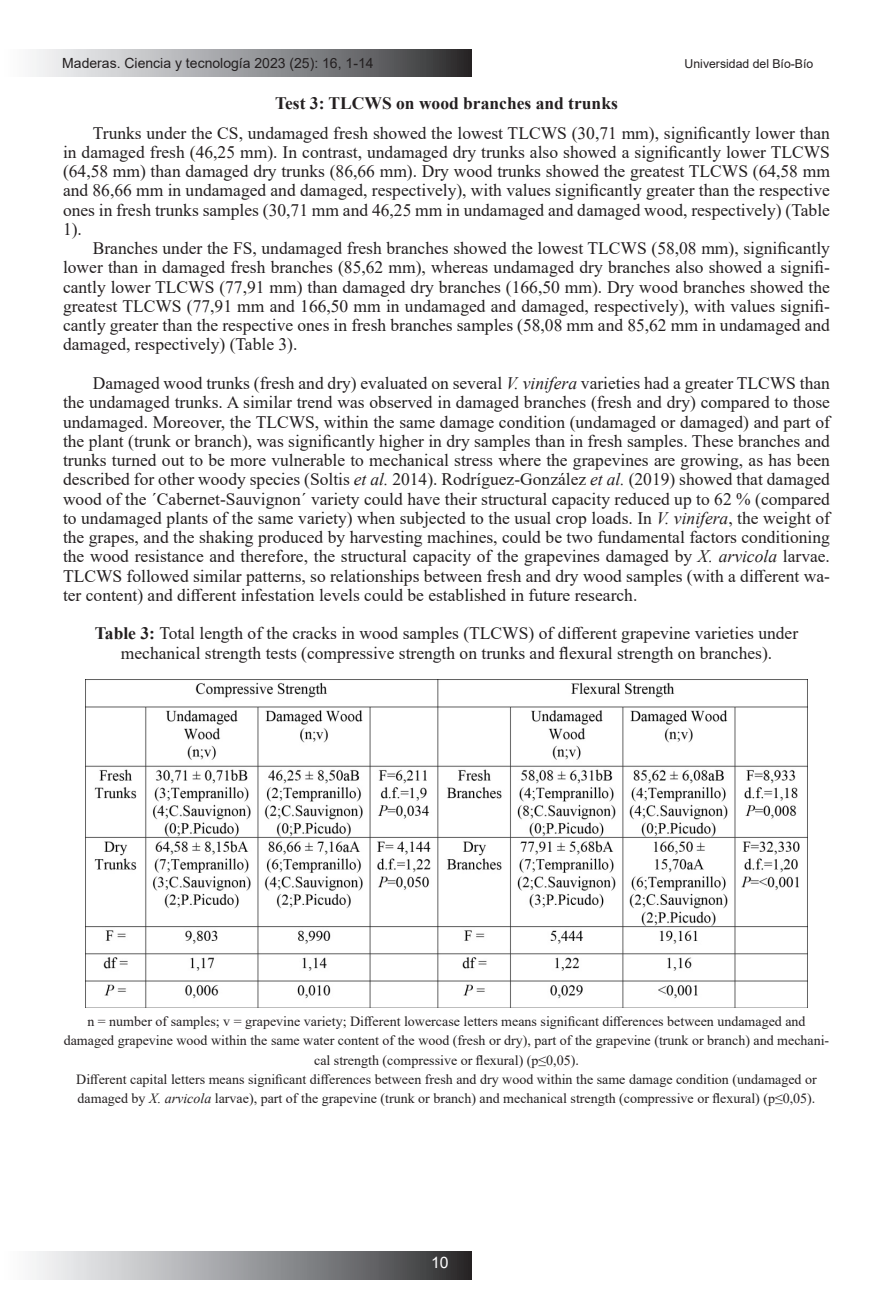
<style>
.page{position:relative;width:893px;height:1315px;background:#fff}
.page>*{position:absolute;margin:0;border:0;box-sizing:border-box;transform-origin:0 0}
.MDPI_3_1_text{font:17.5px/19.2px "Times New Roman";color:#231f20;text-align:justify}
.MDPI_2_2_heading2{font:700 17.5px "Times New Roman";color:#231f20}
.t1{font:15.75px "Arial";color:#fff}
.MDPI_3_1_text-2{font:14px/19.2px "Times New Roman";color:#231f20;text-align:center}
.t2{font:14px "Arial";color:#231f20}
.t3{font:12.25px "Arial";color:#231f20}
.s1{font-style:italic}
.s2{font-weight:700}
</style>
<div class="page">
<div style="left:0;top:49px;width:471px;height:28px;background:linear-gradient(to right,#fff,#333436)"></div>
<div style="left:0;top:1252px;width:471px;height:27px;background:linear-gradient(to right,#fff,#333436)"></div>
<img style="left:86px;top:680px;width:721px;height:327px">
<p class="t2" style="left:62px;top:53px;width:313px">Maderas. Ciencia y tecnología 2023 (25): 16, 1-14</p>
<p class="t3" style="left:685px;top:56px;width:130px">Universidad del Bío-Bío</p>
<p class="MDPI_2_2_heading2" style="left:275px;top:90px;width:344px">Test 3: TLCWS on wood branches and trunks</p>
<p class="MDPI_3_1_text" style="left:63px;top:123px;width:768px;text-indent:30px">Trunks under the CS, undamaged fresh showed the lowest TLCWS (30,71 mm), significantly lower than in damaged fresh (46,25 mm). In contrast, undamaged dry trunks also showed a significantly lower TLCWS (64,58 mm) than damaged dry trunks (86,66 mm). Dry wood trunks showed the greatest TLCWS (64,58 mm and 86,66 mm in undamaged and damaged, respectively), with values significantly greater than the respective ones in fresh trunks samples (30,71 mm and 46,25 mm in undamaged and damaged wood, respectively) (Table 1).</p>
<p class="MDPI_3_1_text" style="left:63px;top:238px;width:768px;text-indent:30px">Branches under the FS, undamaged fresh branches showed the lowest TLCWS (58,08 mm), significantly lower than in damaged fresh branches (85,62 mm), whereas undamaged dry branches also showed a signifi&shy;cantly lower TLCWS (77,91 mm) than damaged dry branches (166,50 mm). Dry wood branches showed the greatest TLCWS (77,91 mm and 166,50 mm in undamaged and damaged, respectively), with values signifi&shy;cantly greater than the respective ones in fresh branches samples (58,08 mm and 85,62 mm in undamaged and damaged, respectively) (Table 3).</p>
<p class="MDPI_3_1_text" style="left:63px;top:373px;width:768px;text-indent:30px">Damaged wood trunks (fresh and dry) evaluated on several <span class="s1">V. vinifera</span> varieties had a greater TLCWS than the undamaged trunks. A similar trend was observed in damaged branches (fresh and dry) compared to those undamaged. Moreover, the TLCWS, within the same damage condition (undamaged or damaged) and part of the plant (trunk or branch), was significantly higher in dry samples than in fresh samples. These branches and trunks turned out to be more vulnerable to mechanical stress where the grapevines are growing, as has been described for other woody species (Soltis <span class="s1">et al.</span> 2014). Rodríguez-González <span class="s1">et al.</span> (2019) showed that damaged wood of the ´Cabernet-Sauvignon´ variety could have their structural capacity reduced up to 62 % (compared to undamaged plants of the same variety) when subjected to the usual crop loads. In <span class="s1">V. vinifera</span>, the weight of the grapes, and the shaking produced by harvesting machines, could be two fundamental factors conditioning the wood resistance and therefore, the structural capacity of the grapevines damaged by <span class="s1">X. arvicola</span> larvae.<br>TLCWS followed similar patterns, so relationships between fresh and dry wood samples (with a different wa&shy;ter content) and different infestation levels could be established in future research.</p>
<p class="MDPI_3_1_text" style="left:95px;top:623px;width:705px;text-align:center"><span class="s2">Table 3:</span> Total length of the cracks in wood samples (TLCWS) of different grapevine varieties under mechanical strength tests (compressive strength on trunks and flexural strength on branches).</p>
<p class="MDPI_3_1_text-2" style="left:64px;top:1011px;width:767px">n = number of samples; v = grapevine variety; Different lowercase letters means significant differences between undamaged and damaged grapevine wood within the same water content of the wood (fresh or dry), part of the grapevine (trunk or branch) and mechani&shy;cal strength (compressive or flexural) (p≤0,05).</p>
<p class="MDPI_3_1_text-2" style="left:76px;top:1069px;width:742px;text-align:left">Different capital letters means significant differences between fresh and dry wood within the same damage condition (undamaged or damaged by <span class="s1">X. arvicola</span> larvae), part of the grapevine (trunk or branch) and mechanical strength (compressive or flexural) (p≤0,05).</p>
<p class="t1" style="left:431px;top:1252px;width:19px">10</p>
</div>
